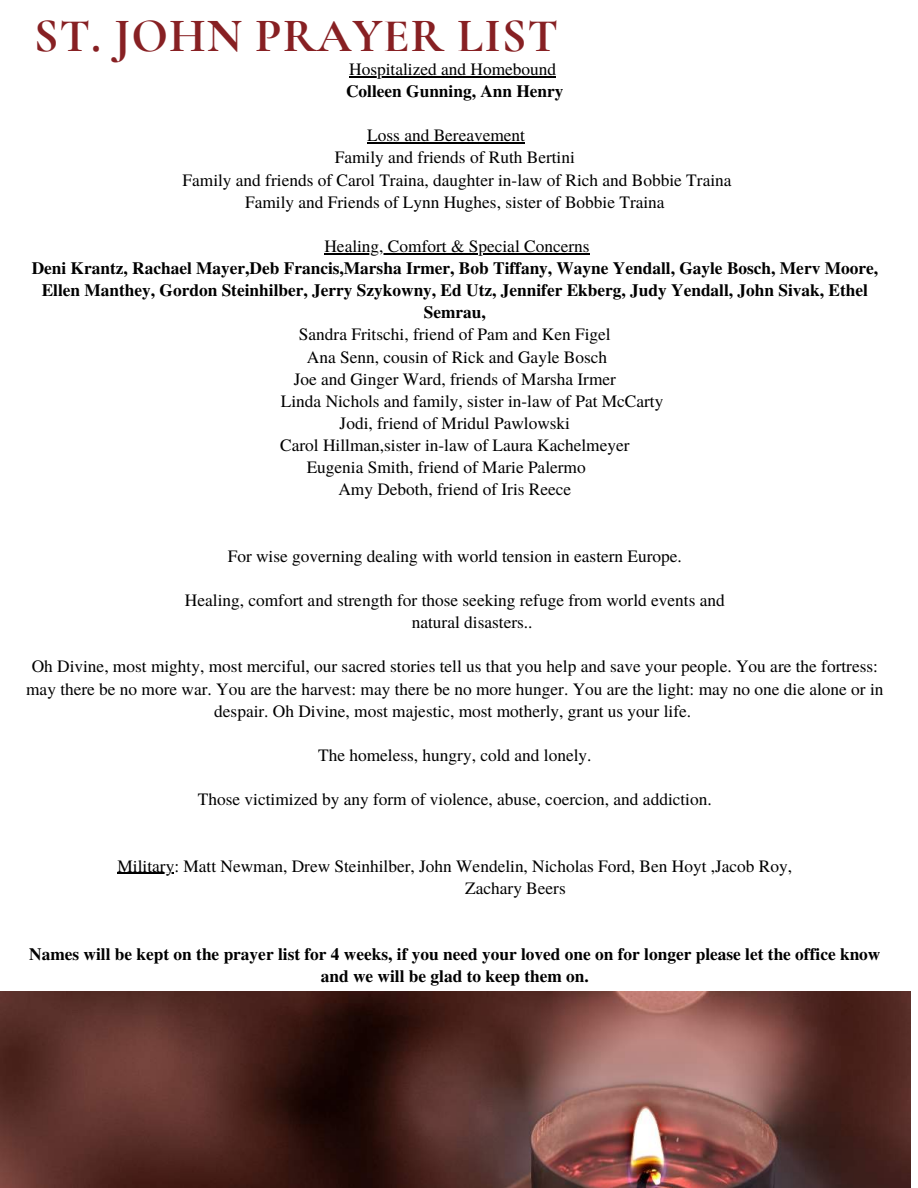
<style>
.page{position:relative;width:918px;height:1188px;background:#fff}
.page>*{position:absolute;margin:0;border:0;box-sizing:border-box;transform-origin:0 0}
.t1{font:700 48px "Cormorant Garamond";letter-spacing:.02em;color:#872023}
.t2{font:17.4px/22.2px "Te X Gyre Termes";color:#000}
.t3{font:700 17.4px/22.2px "Te X Gyre Termes";color:#000;text-align:center}
</style>
<div class="page">
<hr style="left:349px;top:76px;width:207px;height:1px;background:#000">
<hr style="left:367px;top:142px;width:62px;height:2px;background:#000">
<hr style="left:429px;top:142px;width:96px;height:2px;background:#000">
<hr style="left:324px;top:253px;width:266px;height:1px;background:#000">
<hr style="left:118px;top:873px;width:56px;height:1px;background:#000">
<img style="left:0;top:992px;width:910px;height:196px">
<h1 class="t1" style="left:34px;top:7px;width:526px">ST. JOHN PRAYER LIST</h1>
<p class="t2" style="left:349px;top:57px;width:208px">Hospitalized and Homebound</p>
<p class="t3" style="left:346px;top:79px;width:219px">Colleen Gunning, Ann Henry</p>
<p class="t2" style="left:367px;top:123px;width:159px">Loss and Bereavement</p>
<p class="t2" style="left:335px;top:146px;width:242px">Family and friends of Ruth Bertini</p>
<p class="t2" style="left:183px;top:168px;width:550px">Family and friends of Carol Traina, daughter in-law of Rich and Bobbie Traina</p>
<p class="t2" style="left:245px;top:190px;width:421px">Family and Friends of Lynn Hughes, sister of Bobbie Traina</p>
<p class="t2" style="left:324px;top:234px;width:267px">Healing, Comfort &amp; Special Concerns</p>
<p class="t3" style="left:32px;top:256px;width:848px">Deni Krantz, Rachael Mayer,Deb Francis,Marsha Irmer, Bob Tiffany, Wayne Yendall, Gayle Bosch, Merv Moore,<br>Ellen Manthey, Gordon Steinhilber, Jerry Szykowny, Ed Utz, Jennifer Ekberg, Judy Yendall, John Sivak, Ethel<br>Semrau,</p>
<p class="t2" style="left:299px;top:323px;width:313px">Sandra Fritschi, friend of Pam and Ken Figel</p>
<p class="t2" style="left:307px;top:345px;width:302px">Ana Senn, cousin of Rick and Gayle Bosch</p>
<p class="t2" style="left:294px;top:367px;width:324px">Joe and Ginger Ward, friends of Marsha Irmer</p>
<p class="t2" style="left:281px;top:389px;width:384px">Linda Nichols and family, sister in-law of Pat McCarty</p>
<p class="t2" style="left:340px;top:411px;width:232px">Jodi, friend of Mridul Pawlowski</p>
<p class="t2" style="left:280px;top:433px;width:351px">Carol Hillman,sister in-law of Laura Kachelmeyer</p>
<p class="t2" style="left:307px;top:455px;width:281px">Eugenia Smith, friend of Marie Palermo</p>
<p class="t2" style="left:338px;top:478px;width:234px">Amy Deboth, friend of Iris Reece</p>
<p class="t2" style="left:228px;top:544px;width:456px">For wise governing dealing with world tension in eastern Europe.</p>
<p class="t2" style="left:412px;top:588px;width:315px;text-indent:-227px">Healing, comfort and strength for those seeking refuge from world events and natural disasters..</p>
<p class="t2" style="left:26px;top:655px;width:859px;text-align:center">Oh Divine, most mighty, most merciful, our sacred stories tell us that you help and save your people. You are the fortress: may there be no more war. You are the harvest: may there be no more hunger. You are the light: may no one die alone or in despair. Oh Divine, most majestic, most motherly, grant us your life.</p>
<p class="t2" style="left:318px;top:743px;width:275px">The homeless, hungry, cold and lonely.</p>
<p class="t2" style="left:198px;top:787px;width:515px">Those victimized by any form of violence, abuse, coercion, and addiction.</p>
<p class="t2" style="left:465px;top:854px;width:328px;text-indent:-348px">Military: Matt Newman, Drew Steinhilber, John Wendelin, Nicholas Ford, Ben Hoyt ,Jacob Roy,<br>Zachary Beers</p>
<p class="t3" style="left:29px;top:942px;width:853px">Names will be kept on the prayer list for 4 weeks, if you need your loved one on for longer please let the office know and we will be glad to keep them on.</p>
</div>
